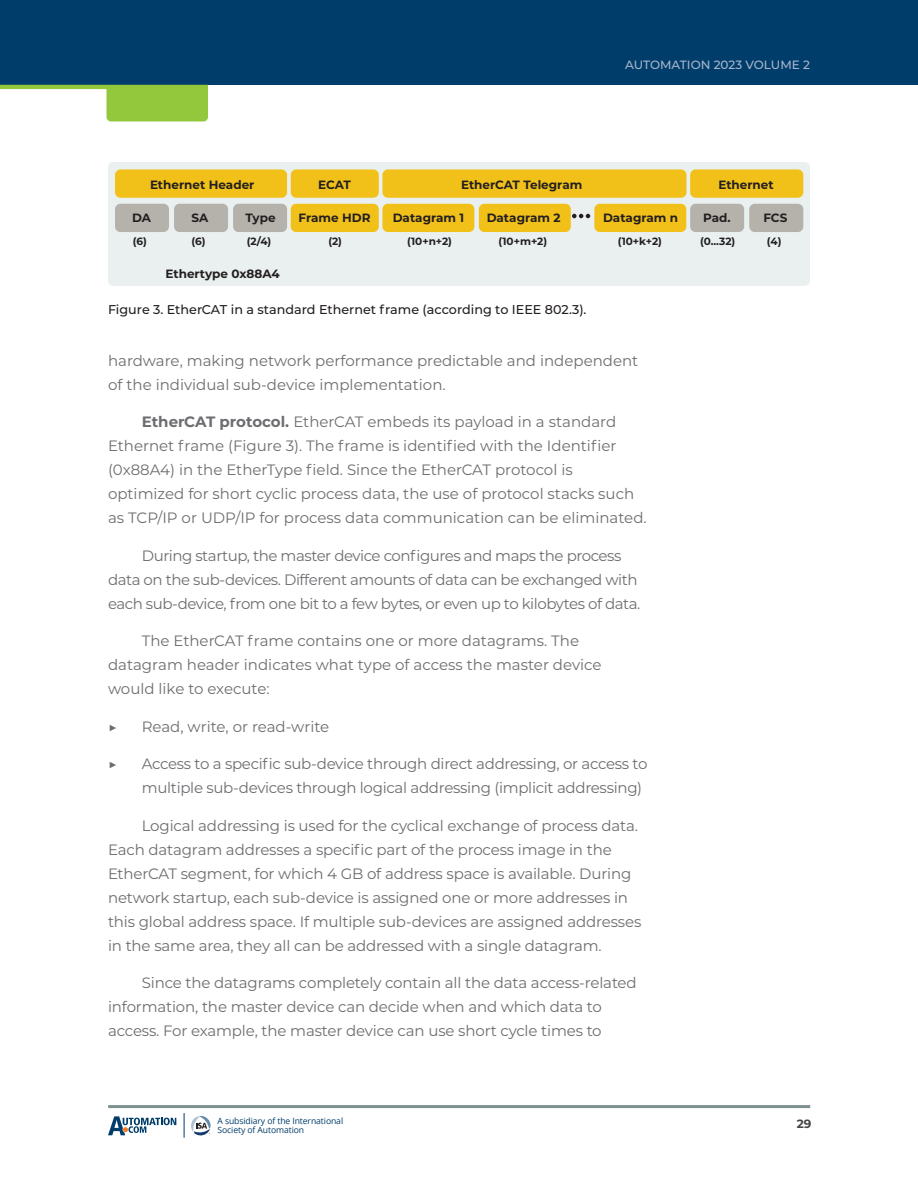
<style>
.page{position:relative;width:918px;height:1188px;background:#fff}
.page>*{position:absolute;margin:0;border:0;box-sizing:border-box;transform-origin:0 0}
.text{font:15px/24px "Montserrat";letter-spacing:-.01em;color:#6c6d70}
.text-2{font:15px/24px "Montserrat";letter-spacing:-.03em;color:#6c6d70}
.t1{font:700 15px "Montserrat";color:#6c6d70}
.t2{font:500 12.75px "Montserrat";color:#231f20}
.t3{font:700 12px "Montserrat";color:#231f20}
.t4{font:500 12px "Montserrat";color:#a8b6cd}
.t5{font:700 12px "Montserrat";color:#454647}
.t6{font:700 10.5px "Montserrat";color:#231f20}
.t7{font:8.55px/9.4px "Open Sans";letter-spacing:-.01em;color:#003d6a}
.s1{font-weight:700}
</style>
<div class="page">
<div style="left:0;top:0;width:918px;height:85px;background:#003d6a"></div>
<hr style="left:108px;top:1105px;width:702px;height:3px;background:#7e9091">
<svg style="left:0;top:85px;width:208px;height:37px"></svg>
<svg style="left:108px;top:1116px;width:68px;height:19px"></svg>
<svg style="left:184px;top:1113px;width:27px;height:25px"></svg>
<div style="left:108px;top:162px;width:702px;height:124px;background:#e9f0ef;border-radius:5px"></div>
<div style="left:115px;top:169px;width:172px;height:29px;background:#f2c119;border-radius:5px"></div>
<div style="left:382px;top:169px;width:305px;height:29px;background:#f2c119;border-radius:5px"></div>
<div style="left:291px;top:169px;width:88px;height:29px;background:#f2c119;border-radius:5px"></div>
<div style="left:690px;top:169px;width:113px;height:29px;background:#f2c119;border-radius:5px"></div>
<div style="left:749px;top:204px;width:54px;height:28px;background:#b5b2ac;border-radius:5px"></div>
<div style="left:690px;top:204px;width:54px;height:28px;background:#b5b2ac;border-radius:5px"></div>
<div style="left:233px;top:204px;width:54px;height:28px;background:#b5b2ac;border-radius:5px"></div>
<div style="left:174px;top:204px;width:54px;height:28px;background:#b5b2ac;border-radius:5px"></div>
<div style="left:115px;top:204px;width:54px;height:28px;background:#b5b2ac;border-radius:5px"></div>
<div style="left:594px;top:204px;width:92px;height:28px;background:#f2c119;border-radius:5px"></div>
<div style="left:479px;top:204px;width:92px;height:28px;background:#f2c119;border-radius:5px"></div>
<div style="left:382px;top:204px;width:92px;height:28px;background:#f2c119;border-radius:5px"></div>
<div style="left:291px;top:204px;width:88px;height:28px;background:#f2c119;border-radius:5px"></div>
<svg style="left:572px;top:214px;width:18px;height:4px"></svg>
<p class="t4" style="left:625px;top:57px;width:186px">AUTOMATION 2023 VOLUME 2</p>
<p class="t3" style="left:150px;top:176px;width:106px">Ethernet Header</p>
<p class="t3" style="left:318px;top:176px;width:34px">ECAT</p>
<p class="t3" style="left:718px;top:176px;width:57px">Ethernet</p>
<p class="t3" style="left:132px;top:209px;width:20px">DA</p>
<p class="t3" style="left:192px;top:209px;width:18px">SA</p>
<p class="t3" style="left:246px;top:209px;width:32px">Type</p>
<p class="t3" style="left:299px;top:209px;width:74px">Frame HDR</p>
<p class="t3" style="left:393px;top:209px;width:73px">Datagram 1</p>
<p class="t3" style="left:487px;top:209px;width:75px">Datagram 2</p>
<p class="t3" style="left:603px;top:209px;width:77px">Datagram n</p>
<p class="t3" style="left:703px;top:209px;width:29px">Pad.</p>
<p class="t3" style="left:763px;top:209px;width:25px">FCS</p>
<p class="t3" style="left:461px;top:176px;width:123px">EtherCAT Telegram</p>
<p class="t6" style="left:133px;top:234px;width:16px">(6)</p>
<p class="t6" style="left:191px;top:234px;width:16px">(6)</p>
<p class="t6" style="left:247px;top:234px;width:26px">(2/4)</p>
<p class="t6" style="left:328px;top:234px;width:15px">(2)</p>
<p class="t6" style="left:407px;top:234px;width:46px">(10+n+2)</p>
<p class="t6" style="left:499px;top:234px;width:50px">(10+m+2)</p>
<p class="t6" style="left:618px;top:234px;width:46px">(10+k+2)</p>
<p class="t6" style="left:700px;top:234px;width:37px">(0...32)</p>
<p class="t6" style="left:767px;top:234px;width:16px">(4)</p>
<p class="t3" style="left:166px;top:265px;width:116px">Ethertype 0x88A4</p>
<p class="t2" style="left:108px;top:300px;width:480px">Figure 3. EtherCAT in a standard Ethernet frame (according to IEEE 802.3).</p>
<p class="text" style="left:108px;top:348px;width:532px">hardware, making network performance predictable and independent of the individual sub-device implementation.</p>
<p class="text" style="left:108px;top:409px;width:540px;text-indent:34px"><span class="s1">EtherCAT protocol.</span> EtherCAT embeds its payload in a standard Ethernet frame (Figure 3). The frame is identified with the Identifier (0x88A4) in the EtherType field. Since the EtherCAT protocol is optimized for short cyclic process data, the use of protocol stacks such as TCP/IP or UDP/IP for process data communication can be eliminated.</p>
<p class="text-2" style="left:108px;top:543px;width:534px;text-indent:34px">During startup, the master device configures and maps the process data on the sub-devices. Different amounts of data can be exchanged with each sub-device, from one bit to a few bytes, or even up to kilobytes of data.</p>
<p class="text" style="left:108px;top:628px;width:495px;text-indent:34px">The EtherCAT frame contains one or more datagrams. The datagram header indicates what type of access the master device would like to execute:</p>
<p class="t1" style="left:108px;top:715px;width:10px">▶</p>
<p class="text" style="left:142px;top:714px;width:189px">Read, write, or read-write</p>
<p class="t1" style="left:108px;top:753px;width:10px">▶</p>
<p class="text" style="left:142px;top:751px;width:507px">Access to a specific sub-device through direct addressing, or access to multiple sub-devices through logical addressing (implicit addressing)</p>
<p class="text" style="left:108px;top:813px;width:535px;text-indent:34px">Logical addressing is used for the cyclical exchange of process data.<br>Each datagram addresses a specific part of the process image in the EtherCAT segment, for which 4 GB of address space is available. During network startup, each sub-device is assigned one or more addresses in this global address space. If multiple sub-devices are assigned addresses in the same area, they all can be addressed with a single datagram.</p>
<p class="text" style="left:108px;top:970px;width:530px;text-indent:34px">Since the datagrams completely contain all the data access-related information, the master device can decide when and which data to access. For example, the master device can use short cycle times to</p>
<p class="t7" style="left:218px;top:1116px;width:127px">A subsidiary of the International<br>Society of Automation</p>
<p class="t5" style="left:797px;top:1116px;width:16px">29</p>
</div>
